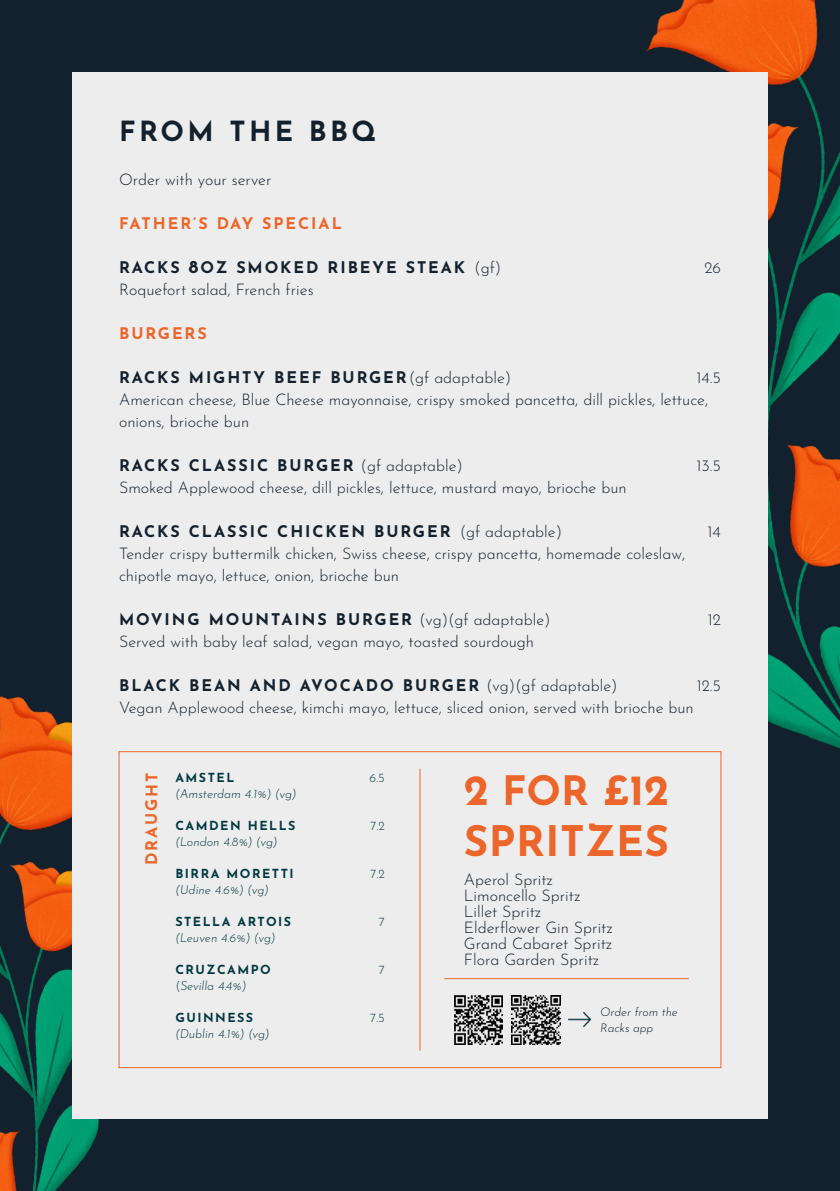
<style>
.page{position:relative;width:840px;height:1191px;background:#fff}
.page>*{position:absolute;margin:0;border:0;box-sizing:border-box;transform-origin:0 0}
.t1{font:700 42px "Josefin Sans";letter-spacing:.01em;color:#ec652a}
.t2{font:700 40.4px "Josefin Sans";color:#ec652a}
.t3{font:700 27.6px "Josefin Sans";letter-spacing:.12em;color:#13212e}
.t4{font:300 16px/16px "Josefin Sans";color:#13212e}
.t5{font:700 16px "Josefin Sans";letter-spacing:.12em;color:#13212e}
.t6{font:700 16px "Josefin Sans";letter-spacing:.12em;color:#ec652a}
.t7{font:italic 300 12.4px "Josefin Sans";color:#023a44}
.t8{font:700 12.4px "Josefin Sans";letter-spacing:.12em;color:#023a44}
.t9{font:300 12.4px "Josefin Sans";color:#023a44}
.t10{font:italic 300 12px/16px "Josefin Sans";color:#13212e}
.s1{font-size:18px}
.s2{font-weight:300}
.s3{font-style:normal}
.s4{font-size:42.8px}
</style>
<div class="page">
<div style="left:0;top:0;width:839px;height:1191px;background:#13212e"></div>
<img style="left:0;top:696px;width:99px;height:495px">
<img style="left:645px;top:0;width:194px;height:841px">
<div style="left:72px;top:72px;width:695px;height:1047px;background:#eeeded"></div>
<hr style="left:419px;top:768px;width:1px;height:282px;background:#ec652a">
<hr style="left:444px;top:978px;width:244px;height:1px;background:#ec652a">
<img style="left:454px;top:995px;width:48px;height:49px">
<img style="left:511px;top:995px;width:48px;height:49px">
<img style="left:568px;top:1012px;width:22px;height:14px">
<h3 class="t3" style="left:119px;top:107px;width:258px">FROM THE BBQ</h3>
<p class="t4" style="left:119px;top:170px;width:154px">Order with your server</p>
<p class="t6" style="left:119px;top:209px;width:224px">FATHER’S DAY SPECIAL</p>
<p class="t5" style="left:119px;top:253px;width:383px">RACKS <span class="s1">8</span>OZ SMOKED RIBEYE STEAK <span class="s2">(gf)</span></p>
<p class="t4" style="left:704px;top:258px;width:18px">26</p>
<p class="t4" style="left:119px;top:280px;width:196px">Roquefort salad, French fries</p>
<p class="t6" style="left:119px;top:319px;width:89px">BURGERS</p>
<p class="t5" style="left:119px;top:363px;width:393px">RACKS MIGHTY BEEF BURGER<span class="s2">(gf adaptable)</span></p>
<p class="t4" style="left:119px;top:365px;width:603px;line-height:22px;text-indent:577px">14.5<br>American cheese, Blue Cheese mayonnaise, crispy smoked pancetta, dill pickles, lettuce, onions, brioche bun</p>
<p class="t5" style="left:119px;top:451px;width:345px">RACKS CLASSIC BURGER <span class="s2">(gf adaptable)</span></p>
<p class="t4" style="left:696px;top:456px;width:26px">13.5</p>
<p class="t4" style="left:119px;top:478px;width:509px">Smoked Applewood cheese, dill pickles, lettuce, mustard mayo, brioche bun</p>
<p class="t5" style="left:119px;top:517px;width:444px">RACKS CLASSIC CHICKEN BURGER <span class="s2">(gf adaptable)</span></p>
<p class="t4" style="left:707px;top:522px;width:15px">14</p>
<p class="t4" style="left:119px;top:541px;width:567px;line-height:22px">Tender crispy buttermilk chicken, Swiss cheese, crispy pancetta, homemade coleslaw, chipotle mayo, lettuce, onion, brioche bun</p>
<p class="t5" style="left:119px;top:605px;width:433px">MOVING MOUNTAINS BURGER <span class="s2">(vg)(gf adaptable)</span></p>
<p class="t4" style="left:707px;top:610px;width:15px">12</p>
<p class="t4" style="left:119px;top:632px;width:416px">Served with baby leaf salad, vegan mayo, toasted sourdough</p>
<p class="t5" style="left:119px;top:671px;width:500px">BLACK BEAN AND AVOCADO BURGER <span class="s2">(vg)(gf adaptable)</span></p>
<p class="t4" style="left:696px;top:676px;width:26px">12.5</p>
<p class="t4" style="left:119px;top:698px;width:576px">Vegan Applewood cheese, kimchi mayo, lettuce, sliced onion, served with brioche bun</p>
<p class="t6" style="left:137px;top:865px;width:94px;rotate:-90deg">DRAUGHT</p>
<p class="t8" style="left:175px;top:767px;width:60px">AMSTEL</p>
<p class="t9" style="left:369px;top:768px;width:17px">6.5</p>
<p class="t7" style="left:175px;top:783px;width:122px">(Amsterdam 4.1%) (vg)</p>
<p class="t8" style="left:175px;top:815px;width:122px">CAMDEN HELLS</p>
<p class="t9" style="left:370px;top:816px;width:16px">7.2</p>
<p class="t7" style="left:175px;top:831px;width:103px">(London 4.8%) (vg)</p>
<p class="t8" style="left:175px;top:863px;width:120px">BIRRA MORETTI</p>
<p class="t9" style="left:370px;top:864px;width:16px">7.2</p>
<p class="t7" style="left:175px;top:879px;width:95px">(Udine 4.6%) (vg)</p>
<p class="t8" style="left:175px;top:911px;width:117px">STELLA ARTOIS</p>
<p class="t9" style="left:378px;top:912px;width:7px">7</p>
<p class="t7" style="left:175px;top:927px;width:101px">(Leuven 4.6%) (vg)</p>
<p class="t8" style="left:175px;top:959px;width:97px">CRUZCAMPO</p>
<p class="t9" style="left:378px;top:960px;width:7px">7</p>
<p class="t7" style="left:175px;top:975px;width:72px"><span class="s3">(</span>Sevilla 4.4%)</p>
<p class="t8" style="left:175px;top:1007px;width:79px">GUINNESS</p>
<p class="t9" style="left:370px;top:1008px;width:16px">7.5</p>
<p class="t7" style="left:175px;top:1023px;width:96px">(Dublin 4.1%) (vg)</p>
<h2 class="t2" style="left:463px;top:755px;width:207px"><span class="s4">2</span> FOR £<span class="s4">12</span></h2>
<h1 class="t1" style="left:463px;top:803px;width:207px">SPRITZES</h1>
<p class="t4" style="left:463px;top:869px;width:150px">Aperol Spritz<br>Limoncello Spritz<br>Lillet Spritz<br>Elderflower Gin Spritz<br>Grand Cabaret Spritz<br>Flora Garden Spritz</p>
<p class="t10" style="left:599px;top:1002px;width:79px">Order from the<br>Racks app</p>
</div>
